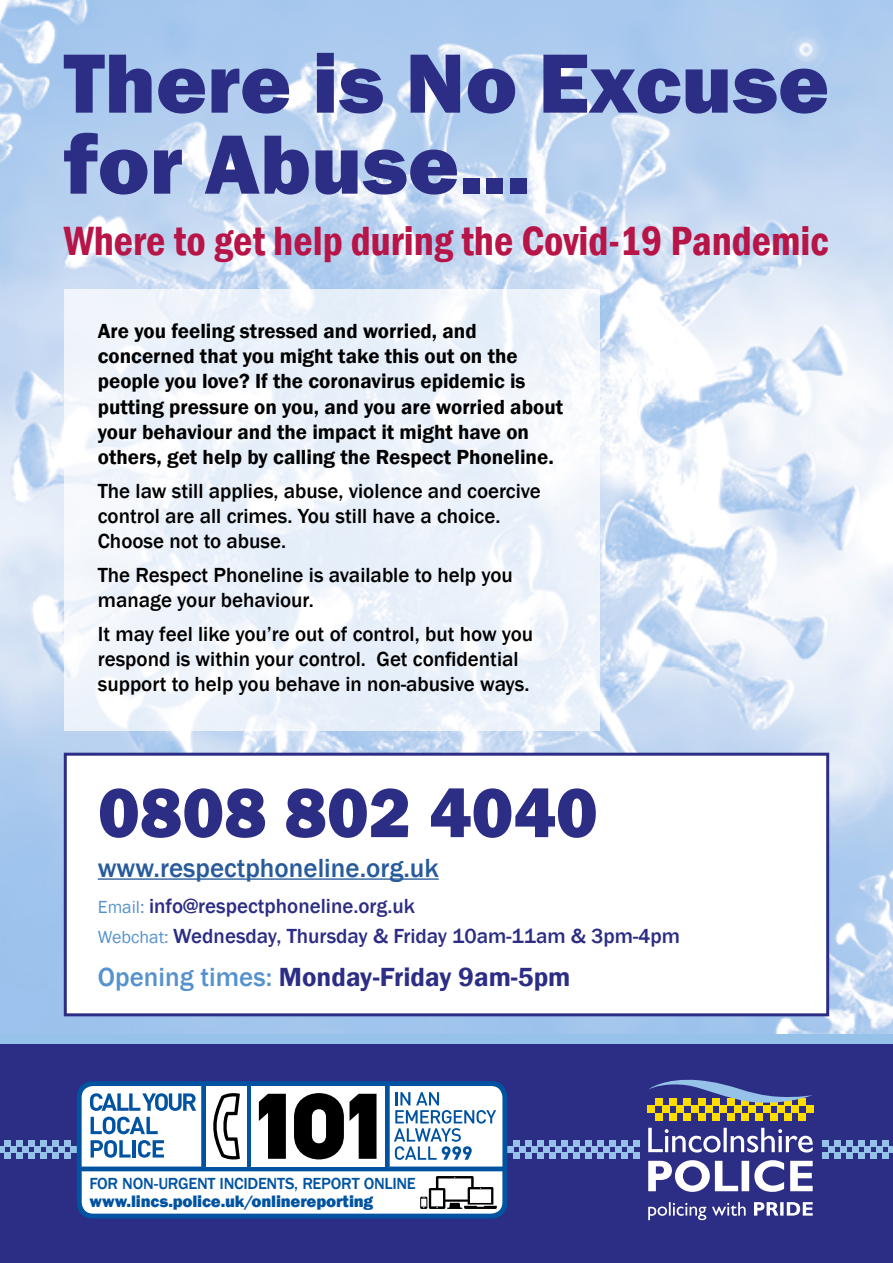
<style>
.page{position:relative;width:893px;height:1263px;background:#fff}
.page>*{position:absolute;margin:0;border:0;box-sizing:border-box;transform-origin:0 0}
.t1{font:800 87px/81px "Franklin Gothic";color:#2c2d84}
.t2{font:800 72px "Franklin Gothic";color:#2c2d84}
.t3{font:600 condensed 42px "Franklin Gothic";color:#b71548}
.t4{font:600 27px "Franklin Gothic";color:#2c2d84}
.t5{font:500 27px "Franklin Gothic";color:#275b9b}
.t6{font:500 21px/25.2px "Franklin Gothic";color:#000}
.t7{font:600 21px/25.2px "Franklin Gothic";color:#000}
.t8{font:500 21px/30px "Franklin Gothic";color:#2c2d84}
.t9{font:800 16.95px "Franklin Gothic";letter-spacing:-.01em;color:#0053a1}
.t10{font:500 16.5px "Franklin Gothic";letter-spacing:-.02em;color:#0053a1}
.s1{font-weight:400;font-size:18px;color:#5692ce}
.s2{font-weight:500;color:#5692ce}
</style>
<div class="page">
<img style="left:0;top:0;width:893px;height:1034px">
<div style="left:0;top:1042px;width:893px;height:221px;background:#2c2d84"></div>
<svg style="left:648px;top:1128px;width:165px;height:24px"></svg>
<svg style="left:648px;top:1160px;width:165px;height:32px"></svg>
<svg style="left:648px;top:1202px;width:165px;height:18px"></svg>
<div style="left:648px;top:1106px;width:7px;height:7px;background:#fd0"></div>
<div style="left:662px;top:1106px;width:7px;height:7px;background:#fd0"></div>
<div style="left:677px;top:1106px;width:7px;height:7px;background:#fd0"></div>
<div style="left:691px;top:1106px;width:7px;height:7px;background:#fd0"></div>
<div style="left:705px;top:1106px;width:8px;height:7px;background:#fd0"></div>
<div style="left:720px;top:1106px;width:7px;height:7px;background:#fd0"></div>
<div style="left:734px;top:1106px;width:7px;height:7px;background:#fd0"></div>
<div style="left:748px;top:1106px;width:8px;height:7px;background:#fd0"></div>
<div style="left:763px;top:1106px;width:7px;height:7px;background:#fd0"></div>
<div style="left:777px;top:1106px;width:7px;height:7px;background:#fd0"></div>
<div style="left:792px;top:1106px;width:7px;height:7px;background:#fd0"></div>
<div style="left:806px;top:1106px;width:7px;height:7px;background:#fd0"></div>
<div style="left:655px;top:1113px;width:7px;height:7px;background:#fd0"></div>
<div style="left:669px;top:1113px;width:8px;height:7px;background:#fd0"></div>
<div style="left:684px;top:1113px;width:7px;height:7px;background:#fd0"></div>
<div style="left:698px;top:1113px;width:7px;height:7px;background:#fd0"></div>
<div style="left:713px;top:1113px;width:7px;height:7px;background:#fd0"></div>
<div style="left:727px;top:1113px;width:7px;height:7px;background:#fd0"></div>
<div style="left:741px;top:1113px;width:7px;height:7px;background:#fd0"></div>
<div style="left:756px;top:1113px;width:7px;height:7px;background:#fd0"></div>
<div style="left:770px;top:1113px;width:7px;height:7px;background:#fd0"></div>
<div style="left:784px;top:1113px;width:8px;height:7px;background:#fd0"></div>
<div style="left:799px;top:1113px;width:7px;height:7px;background:#fd0"></div>
<svg style="left:648px;top:1079px;width:165px;height:30px"></svg>
<div style="left:591px;top:1147px;width:7px;height:6px;background:#96c2e9"></div>
<svg style="left:598px;top:1141px;width:42px;height:18px"></svg>
<svg style="left:822px;top:1141px;width:71px;height:18px"></svg>
<div style="left:77px;top:1081px;width:430px;height:137px;background:#0053a1;border-radius:16px"></div>
<svg style="left:0;top:1086px;width:591px;height:127px"></svg>
<div style="left:0;top:1034px;width:893px;height:10px;background:#96c2e9"></div>
<svg style="left:64px;top:289px;width:536px;height:441px;fill:#ecf3fa"></svg>
<div style="left:64px;top:753px;width:765px;height:263px;background:#fff;border:3px solid #2c2d84"></div>
<hr style="left:98px;top:878px;width:341px;height:2px;background:#275b9b">
<h1 class="t1" style="left:64px;top:43px;width:767px">There is No Excuse for Abuse...</h1>
<h3 class="t3" style="left:64px;top:212px;width:767px">Where to get help during the Covid-19 Pandemic</h3>
<p class="t7" style="left:98px;top:319px;width:467px">Are you feeling stressed and worried, and concerned that you might take this out on the people you love? If the coronavirus epidemic is putting pressure on you, and you are worried about your behaviour and the impact it might have on others, get help by calling the Respect Phoneline.</p>
<p class="t6" style="left:98px;top:478px;width:445px">The law still applies, abuse, violence and coercive control are all crimes. You still have a choice.<br>Choose not to abuse.</p>
<p class="t6" style="left:98px;top:562px;width:417px">The Respect Phoneline is available to help you manage your behaviour.</p>
<p class="t6" style="left:98px;top:621px;width:437px">It may feel like you’re out of control, but how you respond is within your control. Get confidential support to help you behave in non-abusive ways.</p>
<h2 class="t2" style="left:98px;top:766px;width:502px">0808 802 4040</h2>
<p class="t5" style="left:98px;top:851px;width:343px">www.respectphoneline.org.uk</p>
<p class="t8" style="left:98px;top:891px;width:584px"><span class="s1">Email:</span> info@respectphoneline.org.uk<br><span class="s1">Webchat:</span> Wednesday, Thursday &amp; Friday 10am-11am &amp; 3pm-4pm</p>
<p class="t4" style="left:98px;top:960px;width:474px"><span class="s2">Opening times:</span> Monday-Friday 9am-5pm</p>
<p class="t10" style="left:89px;top:1173px;width:328px">FOR NON-URGENT INCIDENTS, REPORT ONLINE</p>
<p class="t9" style="left:89px;top:1190px;width:285px">www.lincs.police.uk/onlinereporting</p>
</div>
